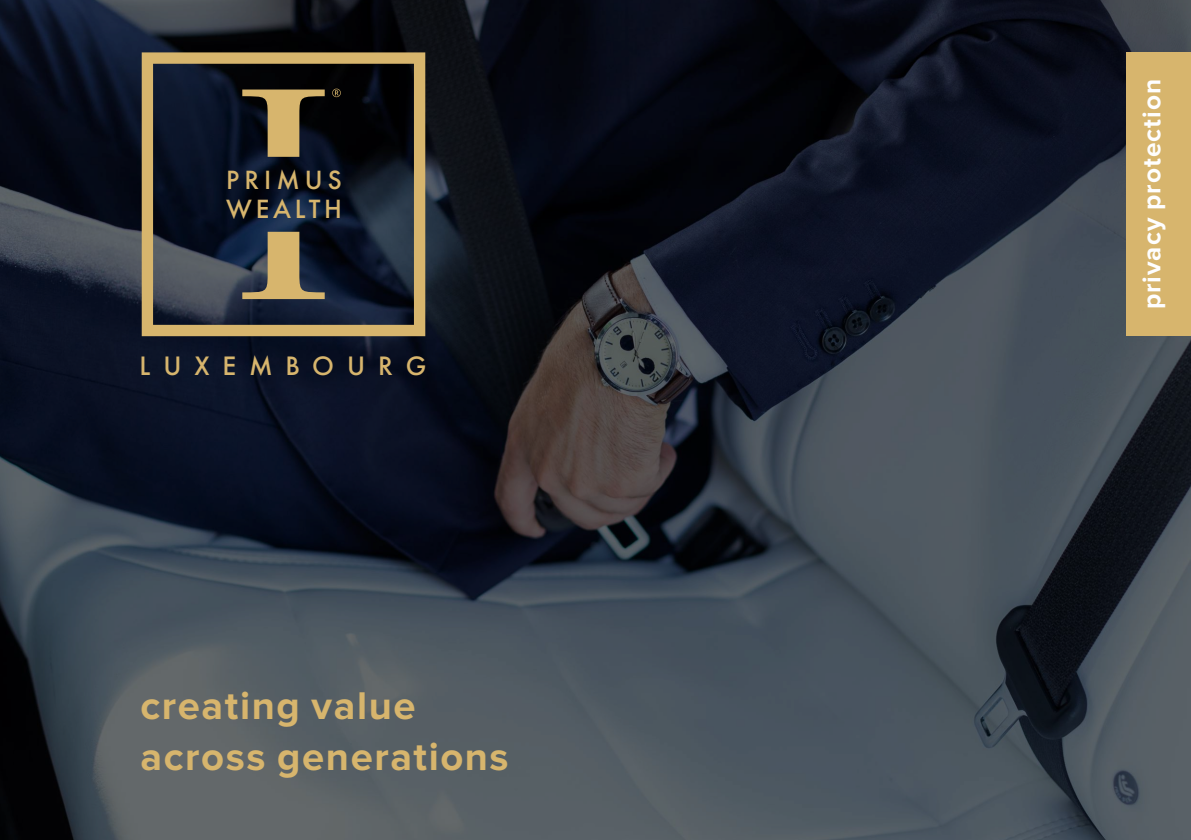
<style>
.page{position:relative;width:1191px;height:840px;background:#fff}
.page>*{position:absolute;margin:0;border:0;box-sizing:border-box;transform-origin:0 0}
.t1{font:700 40px/50.4px "Proxima Nova";letter-spacing:.04em;color:#d7b56d}
.t2{font:500 27.6px "Futura PT";letter-spacing:.465em;color:#d7b56d}
.t3{font:500 27.4px/29.8px "Futura PT";letter-spacing:.16em;color:#d7b56d}
.t4{font:700 26.2px "Proxima Nova";letter-spacing:.04em;color:#fefefe}
</style>
<div class="page">
<div style="left:0;top:0;width:1191px;height:839px;background:#2c3335;opacity:.74"></div>
<svg style="left:142px;top:52px;width:283px;height:284px;background:#3b3a36"></svg>
<div style="left:1125px;top:52px;width:66px;height:284px;background:#d7b56d"></div>
<p class="t3" style="left:226px;top:166px;width:117px">PRIMUS<br>WEALTH</p>
<p class="t2" style="left:139px;top:354px;width:288px">LUXEMBOURG</p>
<p class="t1" style="left:140px;top:682px;width:370px">creating value across generations</p>
<p class="t4" style="left:1139px;top:309px;width:232px;rotate:-90deg">privacy protection</p>
</div>
